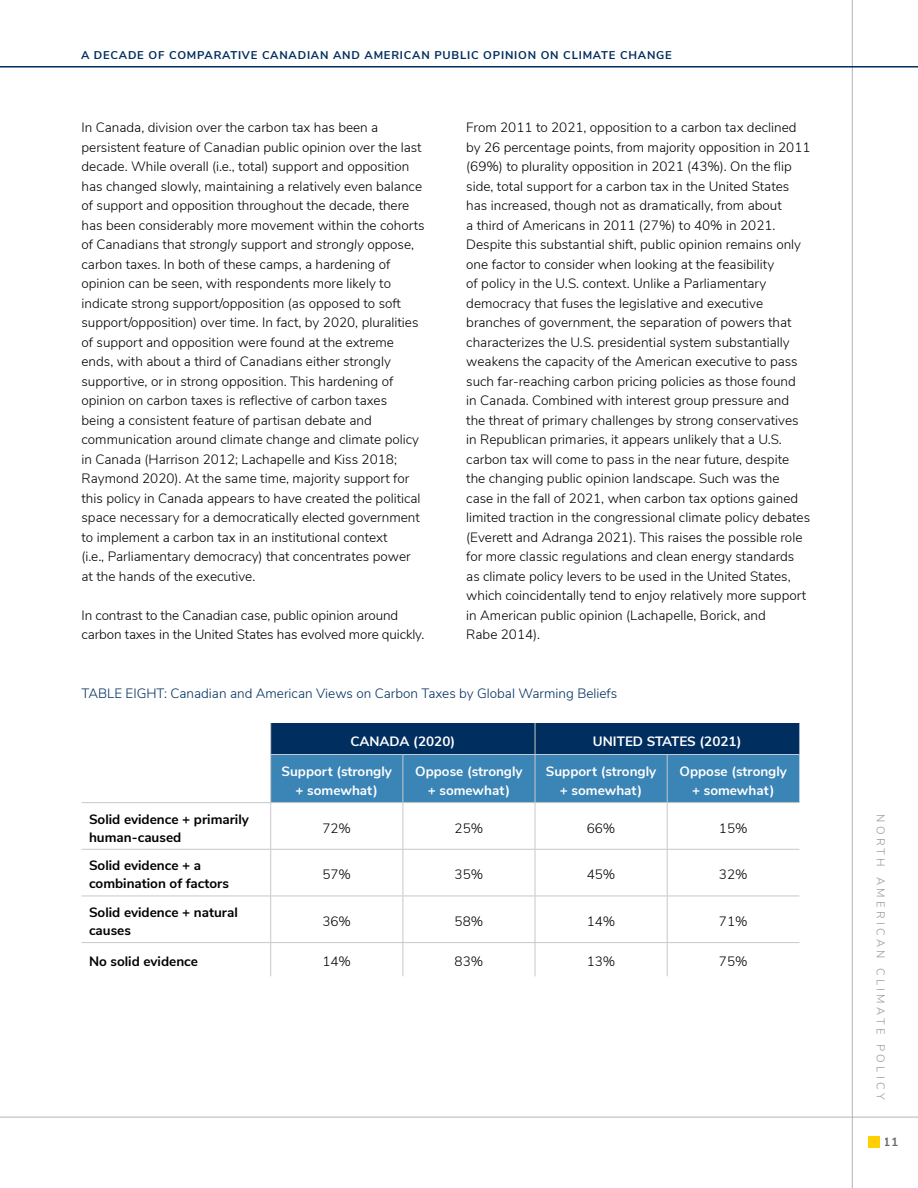
<style>
.page{position:relative;width:918px;height:1188px;background:#fff}
.page>*{position:absolute;margin:0;border:0;box-sizing:border-box;transform-origin:0 0}
.NAC____Body{font:300 13.5px/19.5px "Nunito Sans";color:#000}
.NAC____Body-2{font:700 13.5px/19.5px "Nunito Sans";color:#fff;text-align:center}
.NAC____Body-3{font:700 13.5px/18px "Nunito Sans";color:#000}
.NAC____Table_Header{font:300 13.5px "Nunito Sans";color:#002e5e}
.t1{font:700 12px "Nunito Sans";color:#6d6e71}
.t2{font:700 11.25px "Nunito Sans";letter-spacing:.07em;color:#002e5e}
.t3{font:300 11.25px "Nunito Sans";letter-spacing:.3em;color:#939598}
.s1{font-style:italic}
</style>
<div class="page">
<div style="left:869px;top:1137px;width:11px;height:11px;background:#ffcf01"></div>
<hr style="left:852px;top:0;width:1px;height:1188px;background:#b1b4b6">
<hr style="left:0;top:1117px;width:918px;height:1px;background:#b1b4b6">
<hr style="left:0;top:66px;width:918px;height:2px;background:#002e5e">
<svg style="left:271px;top:723px;width:528px;height:79px;background:#236193"></svg>
<hr style="left:535px;top:723px;width:1px;height:31px;background:#c7c8ca">
<hr style="left:402px;top:755px;width:1px;height:47px;background:#c7c8ca">
<hr style="left:535px;top:755px;width:1px;height:47px;background:#c7c8ca">
<hr style="left:667px;top:755px;width:1px;height:47px;background:#c7c8ca">
<hr style="left:82px;top:802px;width:189px;height:1px;background:#c7c8ca">
<hr style="left:270px;top:803px;width:1px;height:46px;background:#c7c8ca">
<hr style="left:402px;top:803px;width:1px;height:46px;background:#c7c8ca">
<hr style="left:535px;top:803px;width:1px;height:46px;background:#c7c8ca">
<hr style="left:667px;top:803px;width:1px;height:46px;background:#c7c8ca">
<hr style="left:82px;top:849px;width:189px;height:1px;background:#c7c8ca">
<hr style="left:271px;top:849px;width:132px;height:1px;background:#c7c8ca">
<hr style="left:270px;top:850px;width:1px;height:46px;background:#c7c8ca">
<hr style="left:403px;top:849px;width:132px;height:1px;background:#c7c8ca">
<hr style="left:402px;top:850px;width:1px;height:46px;background:#c7c8ca">
<hr style="left:535px;top:849px;width:132px;height:1px;background:#c7c8ca">
<hr style="left:535px;top:850px;width:1px;height:46px;background:#c7c8ca">
<hr style="left:667px;top:849px;width:132px;height:1px;background:#c7c8ca">
<hr style="left:667px;top:850px;width:1px;height:46px;background:#c7c8ca">
<hr style="left:82px;top:896px;width:189px;height:1px;background:#c7c8ca">
<hr style="left:271px;top:896px;width:132px;height:1px;background:#c7c8ca">
<hr style="left:270px;top:896px;width:1px;height:46px;background:#c7c8ca">
<hr style="left:403px;top:896px;width:132px;height:1px;background:#c7c8ca">
<hr style="left:402px;top:896px;width:1px;height:46px;background:#c7c8ca">
<hr style="left:535px;top:896px;width:132px;height:1px;background:#c7c8ca">
<hr style="left:535px;top:896px;width:1px;height:46px;background:#c7c8ca">
<hr style="left:667px;top:896px;width:132px;height:1px;background:#c7c8ca">
<hr style="left:667px;top:896px;width:1px;height:46px;background:#c7c8ca">
<hr style="left:82px;top:942px;width:189px;height:1px;background:#c7c8ca">
<hr style="left:271px;top:942px;width:132px;height:1px;background:#c7c8ca">
<hr style="left:270px;top:943px;width:1px;height:33px;background:#c7c8ca">
<hr style="left:403px;top:942px;width:132px;height:1px;background:#c7c8ca">
<hr style="left:402px;top:943px;width:1px;height:33px;background:#c7c8ca">
<hr style="left:535px;top:942px;width:132px;height:1px;background:#c7c8ca">
<hr style="left:535px;top:943px;width:1px;height:33px;background:#c7c8ca">
<hr style="left:667px;top:942px;width:132px;height:1px;background:#c7c8ca">
<hr style="left:667px;top:943px;width:1px;height:33px;background:#c7c8ca">
<hr style="left:270px;top:723px;width:1px;height:31px;background:#c7c8ca">
<hr style="left:270px;top:754px;width:133px;height:1px;background:#c7c8ca">
<hr style="left:270px;top:755px;width:1px;height:47px;background:#c7c8ca">
<hr style="left:403px;top:754px;width:132px;height:1px;background:#c7c8ca">
<hr style="left:535px;top:754px;width:132px;height:1px;background:#c7c8ca">
<hr style="left:667px;top:754px;width:132px;height:1px;background:#c7c8ca">
<hr style="left:271px;top:802px;width:132px;height:1px;background:#c7c8ca">
<hr style="left:403px;top:802px;width:132px;height:1px;background:#c7c8ca">
<hr style="left:535px;top:802px;width:132px;height:1px;background:#c7c8ca">
<hr style="left:667px;top:802px;width:132px;height:1px;background:#c7c8ca">
<p class="t2" style="left:81px;top:47px;width:592px">A DECADE OF COMPARATIVE CANADIAN AND AMERICAN PUBLIC OPINION ON CLIMATE CHANGE</p>
<p class="NAC____Body" style="left:82px;top:117px;width:345px">In Canada, division over the carbon tax has been a persistent feature of Canadian public opinion over the last decade. While overall (i.e., total) support and opposition has changed slowly, maintaining a relatively even balance of support and opposition throughout the decade, there has been considerably more movement within the cohorts of Canadians that <span class="s1">strongly</span> support and <span class="s1">strongly</span> oppose, carbon taxes. In both of these camps, a hardening of opinion can be seen, with respondents more likely to indicate strong support/opposition (as opposed to soft support/opposition) over time. In fact, by 2020, pluralities of support and opposition were found at the extreme ends, with about a third of Canadians either strongly supportive, or in strong opposition. This hardening of opinion on carbon taxes is reflective of carbon taxes<br>being a consistent feature of partisan debate and communication around climate change and climate policy in Canada (Harrison 2012; Lachapelle and Kiss 2018; Raymond 2020). At the same time, majority support for this policy in Canada appears to have created the political space necessary for a democratically elected government to implement a carbon tax in an institutional context<br>(i.e., Parliamentary democracy) that concentrates power at the hands of the executive.</p>
<p class="NAC____Body" style="left:82px;top:604px;width:345px">In contrast to the Canadian case, public opinion around carbon taxes in the United States has evolved more quickly.</p>
<p class="NAC____Body" style="left:466px;top:117px;width:346px">From 2011 to 2021, opposition to a carbon tax declined by 26 percentage points, from majority opposition in 2011 (69%) to plurality opposition in 2021 (43%). On the flip side, total support for a carbon tax in the United States has increased, though not as dramatically, from about<br>a third of Americans in 2011 (27%) to 40% in 2021.<br>Despite this substantial shift, public opinion remains only one factor to consider when looking at the feasibility<br>of policy in the U.S. context. Unlike a Parliamentary democracy that fuses the legislative and executive branches of government, the separation of powers that characterizes the U.S. presidential system substantially weakens the capacity of the American executive to pass such far-reaching carbon pricing policies as those found<br>in Canada. Combined with interest group pressure and the threat of primary challenges by strong conservatives in Republican primaries, it appears unlikely that a U.S. carbon tax will come to pass in the near future, despite the changing public opinion landscape. Such was the<br>case in the fall of 2021, when carbon tax options gained limited traction in the congressional climate policy debates (Everett and Adranga 2021). This raises the possible role for more classic regulations and clean energy standards as climate policy levers to be used in the United States, which coincidentally tend to enjoy relatively more support in American public opinion (Lachapelle, Borick, and<br>Rabe 2014).</p>
<p class="NAC____Table_Header" style="left:82px;top:683px;width:537px">TABLE EIGHT: Canadian and American Views on Carbon Taxes by Global Warming Beliefs</p>
<p class="NAC____Body-2" style="left:351px;top:730px;width:106px">CANADA (2020)</p>
<p class="NAC____Body-2" style="left:593px;top:730px;width:150px">UNITED STATES (2021)</p>
<p class="NAC____Body-2" style="left:282px;top:760px;width:112px">Support (strongly + somewhat)</p>
<p class="NAC____Body-2" style="left:415px;top:760px;width:109px">Oppose (strongly + somewhat)</p>
<p class="NAC____Body-2" style="left:546px;top:760px;width:112px">Support (strongly + somewhat)</p>
<p class="NAC____Body-2" style="left:680px;top:760px;width:109px">Oppose (strongly + somewhat)</p>
<p class="NAC____Body-3" style="left:89px;top:809px;width:161px">Solid evidence + primarily human-caused</p>
<p class="NAC____Body" style="left:322px;top:818px;width:30px">72%</p>
<p class="NAC____Body" style="left:455px;top:818px;width:30px">25%</p>
<p class="NAC____Body" style="left:587px;top:818px;width:30px">66%</p>
<p class="NAC____Body" style="left:719px;top:818px;width:30px">15%</p>
<p class="NAC____Body-3" style="left:89px;top:856px;width:141px">Solid evidence + a combination of factors</p>
<p class="NAC____Body" style="left:322px;top:864px;width:30px">57%</p>
<p class="NAC____Body" style="left:455px;top:864px;width:30px">35%</p>
<p class="NAC____Body" style="left:587px;top:864px;width:30px">45%</p>
<p class="NAC____Body" style="left:719px;top:864px;width:30px">32%</p>
<p class="NAC____Body-3" style="left:89px;top:903px;width:150px">Solid evidence + natural causes</p>
<p class="NAC____Body" style="left:322px;top:911px;width:30px">36%</p>
<p class="NAC____Body" style="left:455px;top:911px;width:30px">58%</p>
<p class="NAC____Body" style="left:587px;top:911px;width:30px">14%</p>
<p class="NAC____Body" style="left:719px;top:911px;width:30px">71%</p>
<p class="NAC____Body-3" style="left:89px;top:952px;width:110px">No solid evidence</p>
<p class="NAC____Body" style="left:322px;top:951px;width:30px">14%</p>
<p class="NAC____Body" style="left:455px;top:951px;width:30px">83%</p>
<p class="NAC____Body" style="left:587px;top:951px;width:30px">13%</p>
<p class="NAC____Body" style="left:719px;top:951px;width:30px">75%</p>
<p class="t3" style="left:889px;top:814px;width:287px;rotate:90deg">NORTH AMERICAN CLIMATE POLICY</p>
<p class="t1" style="left:884px;top:1133px;width:16px">11</p>
</div>
